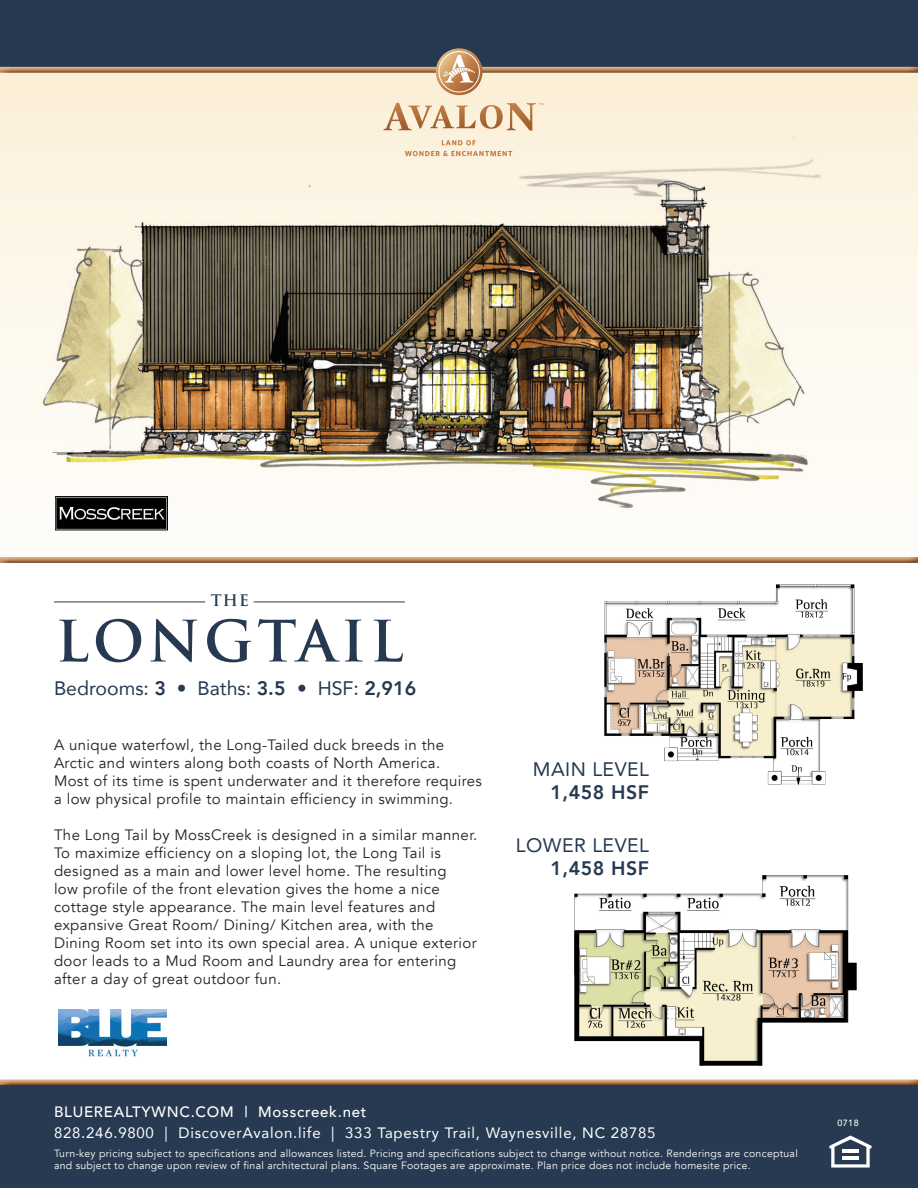
<style>
.page{position:relative;width:918px;height:1188px;background:#fff}
.page>*{position:absolute;margin:0;border:0;box-sizing:border-box;transform-origin:0 0}
.House_Name{font:700 55.5px "Trajan Pro";letter-spacing:.07em;color:#263951}
.main_level___upper_l{font:19.5px/23.4px "Avenir";letter-spacing:.025em;color:#263951;text-align:right}
.Bedrooms{font:19.5px "Avenir";color:#263951}
.t1{font:700 15.45px "Trajan Pro";color:#263951}
.Main_Description_-_B{font:15px/18px "Avenir";letter-spacing:.025em;color:#231f20}
.Bedrooms-2{font:15px "Avenir";letter-spacing:.05em;color:#fff}
.Bedrooms-3{font:500 15px "Avenir";letter-spacing:.05em;color:#fff}
.Disclaimer{font:10.5px/12.6px "Avenir";letter-spacing:.025em;color:#fff}
.Bedrooms-4{font:500 9px "Avenir";color:#fff}
.s1{font-weight:800}
</style>
<div class="page">
<img style="left:58px;top:1009px;width:109px;height:48px">
<img style="left:0;top:75px;width:918px;height:435px">
<div style="left:0;top:0;width:918px;height:70px;background:#263951"></div>
<div style="left:0;top:1082px;width:918px;height:106px;background:#273a51"></div>
<svg style="left:829px;top:1135px;width:43px;height:33px"></svg>
<hr style="left:842px;top:1149px;width:17px;height:4px;background:#fff">
<hr style="left:842px;top:1156px;width:17px;height:4px;background:#fff">
<div style="left:0;top:66px;width:918px;height:9px;background:#231f20;opacity:.75"></div>
<div style="left:0;top:556px;width:918px;height:9px;background:#231f20;opacity:.75"></div>
<div style="left:0;top:1079px;width:918px;height:9px;background:#231f20;opacity:.75"></div>
<svg style="left:436px;top:48px;width:47px;height:47px"></svg>
<svg style="left:439px;top:52px;width:40px;height:40px"></svg>
<div style="left:439px;top:51px;width:41px;height:41px;border:1px solid #fff;border-radius:50%"></div>
<svg style="left:383px;top:103px;width:161px;height:28px;background:#e4c9aa"></svg>
<svg style="left:443px;top:55px;width:32px;height:27px"></svg>
<svg style="left:442px;top:140px;width:34px;height:5px"></svg>
<svg style="left:405px;top:151px;width:107px;height:5px"></svg>
<img style="left:49px;top:492px;width:127px;height:39px">
<hr style="left:54px;top:602px;width:151px;height:1px;background:#263951">
<hr style="left:254px;top:602px;width:151px;height:1px;background:#263951">
<img style="left:605px;top:585px;width:258px;height:201px">
<img style="left:575px;top:876px;width:281px;height:189px">
<p class="t1" style="left:211px;top:590px;width:40px">THE</p>
<p class="House_Name" style="left:55px;top:607px;width:350px">LONGTAIL</p>
<p class="Bedrooms" style="left:54px;top:672px;width:364px">Bedrooms: <span class="s1">3</span> • Baths: <span class="s1">3.5</span> • HSF: <span class="s1">2,916</span></p>
<p class="Main_Description_-_B" style="left:54px;top:736px;width:430px">A unique waterfowl, the Long-Tailed duck breeds in the Arctic and winters along both coasts of North America.<br>Most of its time is spent underwater and it therefore requires a low physical profile to maintain efficiency in swimming.</p>
<p class="Main_Description_-_B" style="left:54px;top:826px;width:425px">The Long Tail by MossCreek is designed in a similar manner.<br>To maximize efficiency on a sloping lot, the Long Tail is designed as a main and lower level home. The resulting<br>low profile of the front elevation gives the home a nice cottage style appearance. The main level features and expansive Great Room/ Dining/ Kitchen area, with the Dining Room set into its own special area. A unique exterior door leads to a Mud Room and Laundry area for entering after a day of great outdoor fun.</p>
<p class="main_level___upper_l" style="left:533px;top:757px;width:118px">MAIN LEVEL<br><span class="s1">1,458 HSF</span></p>
<p class="main_level___upper_l" style="left:516px;top:833px;width:135px">LOWER LEVEL<br><span class="s1">1,458 HSF</span></p>
<p class="Bedrooms-3" style="left:54px;top:1099px;width:314px">BLUEREALTYWNC.COM | Mosscreek.net</p>
<p class="Bedrooms-2" style="left:54px;top:1121px;width:603px">828.246.9800 | DiscoverAvalon.life | 333 Tapestry Trail, Waynesville, NC 28785</p>
<p class="Bedrooms-3" style="left:273px;top:1099px;width:121px">OSSCREEK.NET</p>
<p class="Bedrooms-2" style="left:243px;top:1121px;width:412px">avalon.life | 333 Tapestry Trail, Waynesville, NC 28785</p>
<p class="Disclaimer" style="left:54px;top:1147px;width:745px">Turn-key pricing subject to specifications and allowances listed. Pricing and specifications subject to change without notice. Renderings are conceptual and subject to change upon review of final architectural plans. Square Footages are approximate. Plan price does not include homesite price.</p>
<p class="Bedrooms-4" style="left:837px;top:1115px;width:23px">0718</p>
</div>
